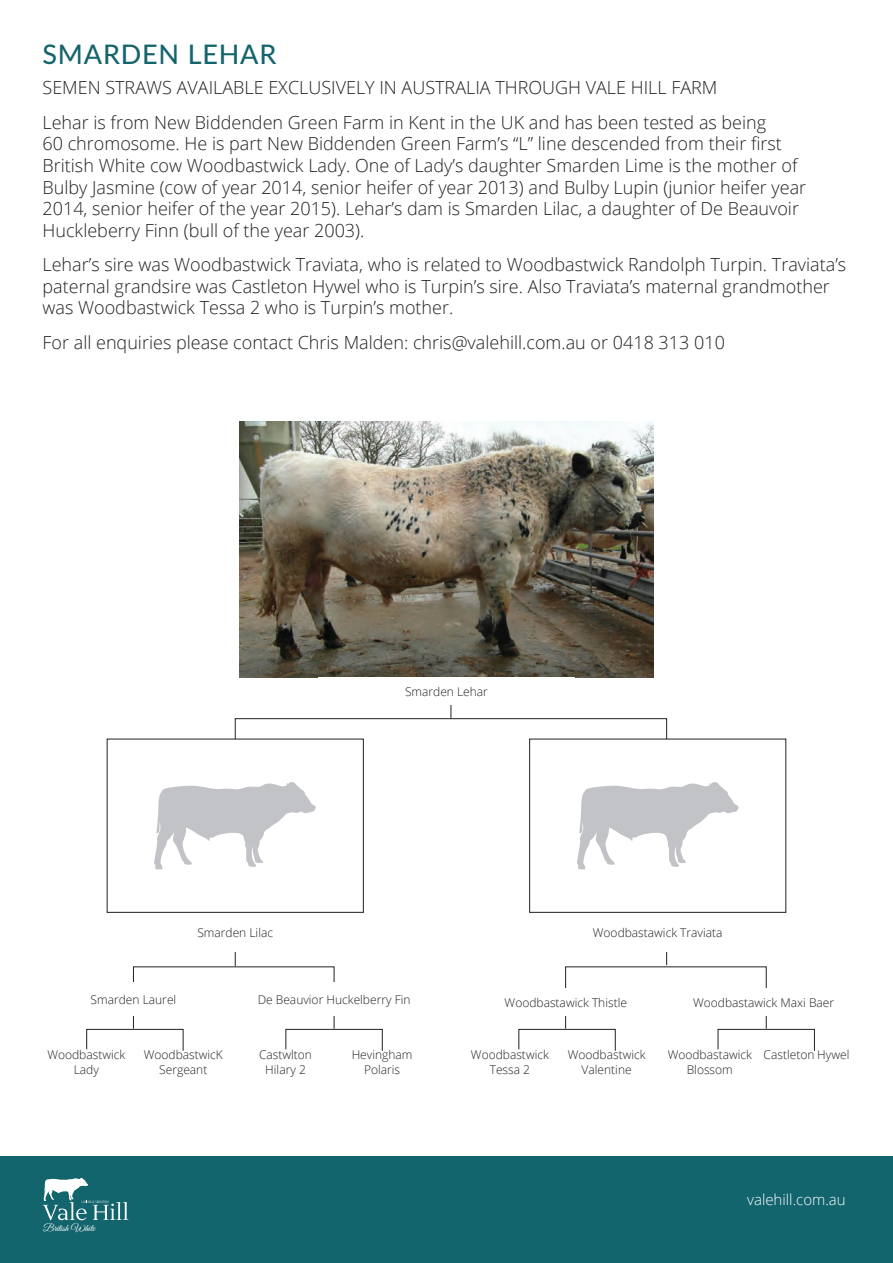
<style>
.page{position:relative;width:893px;height:1263px;background:#fff}
.page>*{position:absolute;margin:0;border:0;box-sizing:border-box;transform-origin:0 0}
.t1{font:500 27px "Lato";letter-spacing:.03em;color:#14646d}
.t2{font:300 18px/21.6px "Open Sans";color:#231f20}
.t3{font:300 15px "Open Sans";color:#fff}
.t4{font:300 12px/14.4px "Open Sans";color:#231f20;text-align:center}
.t5{font:10.05px "Great Vibes";color:#fff;scale:1.04 1}
</style>
<div class="page">
<div style="left:0;top:1156px;width:893px;height:107px;background:#12646d"></div>
<svg style="left:43px;top:1177px;width:86px;height:43px"></svg>
<img style="left:240px;top:421px;width:413px;height:256px">
<svg style="left:234px;top:718px;width:433px;height:249px"></svg>
<svg style="left:86px;top:1028px;width:98px;height:23px"></svg>
<svg style="left:518px;top:1028px;width:98px;height:23px"></svg>
<svg style="left:285px;top:1028px;width:98px;height:23px"></svg>
<svg style="left:717px;top:1028px;width:98px;height:23px"></svg>
<div style="left:107px;top:912px;width:256px;height:39px;background:#fff"></div>
<div style="left:107px;top:739px;width:256px;height:173px;background:#fff"></div>
<div style="left:530px;top:912px;width:256px;height:39px;background:#fff"></div>
<div style="left:530px;top:739px;width:256px;height:173px;background:#fff"></div>
<div style="left:529px;top:739px;width:257px;height:174px;border:1px solid #231f20"></div>
<svg style="left:451px;top:705px;width:1px;height:13px"></svg>
<svg style="left:154px;top:782px;width:162px;height:87px"></svg>
<svg style="left:577px;top:782px;width:162px;height:87px"></svg>
<h1 class="t1" style="left:43px;top:35px;width:235px">SMARDEN LEHAR</h1>
<p class="t2" style="left:43px;top:70px;width:725px;line-height:34.3px">SEMEN STRAWS AVAILABLE EXCLUSIVELY IN AUSTRALIA THROUGH VALE HILL FARM<br>Lehar is from New Biddenden Green Farm in Kent in the UK and has been tested as being</p>
<p class="t2" style="left:43px;top:133px;width:765px">60 chromosome. He is part New Biddenden Green Farm’s “L” line descended from their first British White cow Woodbastwick Lady. One of Lady’s daughter Smarden Lime is the mother of Bulby Jasmine (cow of year 2014, senior heifer of year 2013) and Bulby Lupin (junior heifer year 2014, senior heifer of the year 2015). Lehar’s dam is Smarden Lilac, a daughter of De Beauvoir Huckleberry Finn (bull of the year 2003).</p>
<p class="t2" style="left:43px;top:253px;width:805px">Lehar’s sire was Woodbastwick Traviata, who is related to Woodbastwick Randolph Turpin. Traviata’s paternal grandsire was Castleton Hywel who is Turpin’s sire. Also Traviata’s maternal grandmother was Woodbastwick Tessa 2 who is Turpin’s mother.</p>
<p class="t2" style="left:43px;top:331px;width:684px">For all enquiries please contact Chris Malden: chris@valehill.com.au or 0418 313 010</p>
<p class="t4" style="left:405px;top:684px;width:84px">Smarden Lehar</p>
<p class="t4" style="left:197px;top:925px;width:77px">Smarden Lilac</p>
<p class="t4" style="left:593px;top:925px;width:131px">Woodbastawick Traviata</p>
<p class="t4" style="left:91px;top:992px;width:87px">Smarden Laurel</p>
<p class="t4" style="left:258px;top:992px;width:154px">De Beauvior Huckelberry Fin</p>
<p class="t4" style="left:505px;top:995px;width:124px">Woodbastawick Thistle</p>
<p class="t4" style="left:693px;top:995px;width:143px">Woodbastawick Maxi Baer</p>
<p class="t4" style="left:47px;top:1047px;width:79px">Woodbastwick<br>Lady</p>
<p class="t4" style="left:471px;top:1047px;width:79px">Woodbastwick<br>Tessa 2</p>
<p class="t4" style="left:144px;top:1047px;width:81px">WoodbastwicK</p>
<p class="t4" style="left:764px;top:1047px;width:87px">Castleton Hywel</p>
<p class="t4" style="left:159px;top:1062px;width:50px">Sergeant</p>
<p class="t4" style="left:259px;top:1047px;width:54px">Castwlton<br>Hilary 2</p>
<p class="t4" style="left:352px;top:1047px;width:62px">Hevingham<br>Polaris</p>
<p class="t4" style="left:668px;top:1047px;width:86px">Woodbastawick<br>Blossom</p>
<p class="t4" style="left:568px;top:1047px;width:79px">Woodbastwick<br>Valentine</p>
<p class="t5" style="left:43px;top:1222px;width:51px">British White</p>
<p class="t3" style="left:747px;top:1189px;width:100px">valehill.com.au</p>
</div>
